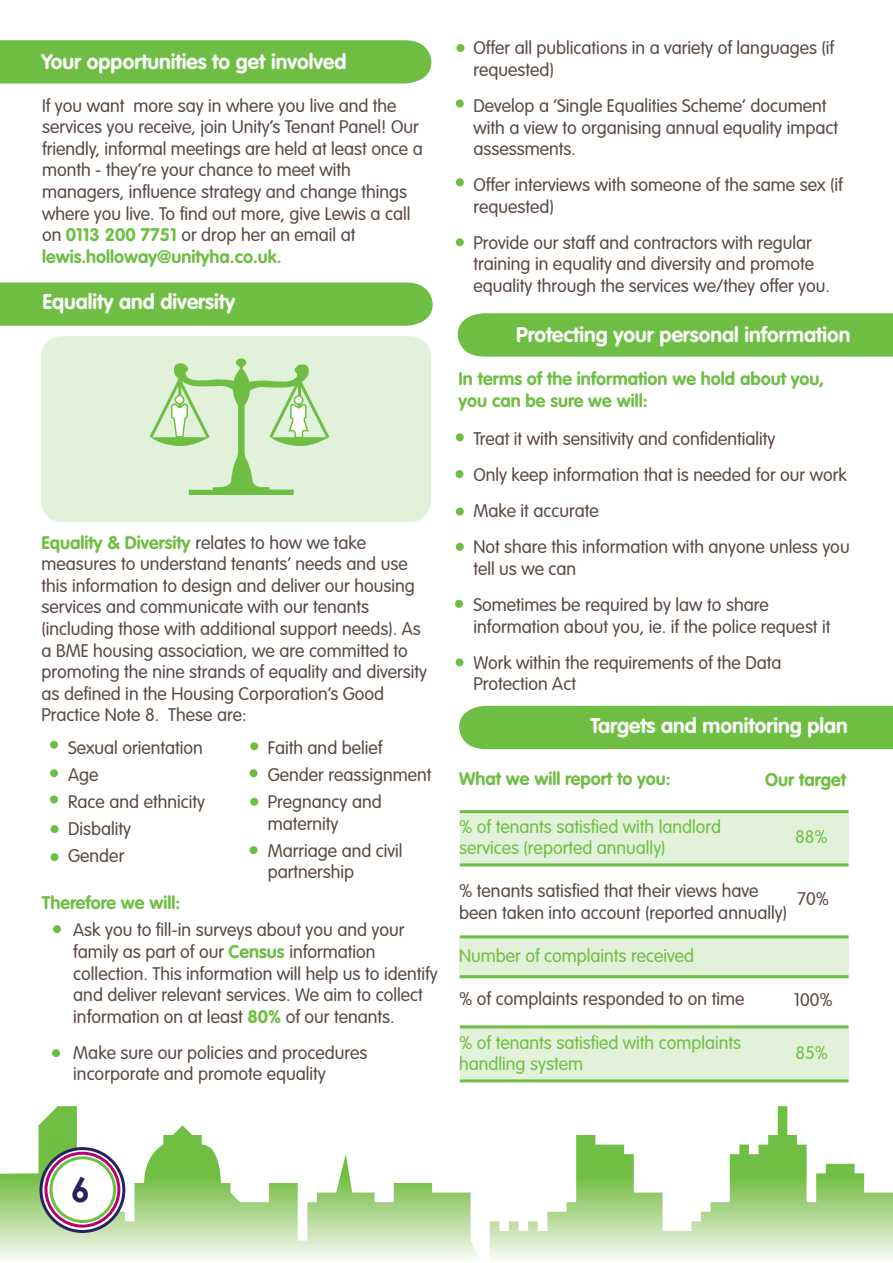
<style>
.page{position:relative;width:893px;height:1263px;background:#fff}
.page>*{position:absolute;margin:0;border:0;box-sizing:border-box;transform-origin:0 0}
.t1{font:700 34.5px "Century Gothic";color:#262262}
.t2{font:700 21px "VAG Rounded Std";color:#fff}
.t3{font:300 18px/21.6px "VAG Rounded Std";color:#5a4a42}
.t4{font:300 18px/21.6px "VAG Rounded Std";color:#6fbe44}
.t5{font:700 18px/21.6px "VAG Rounded Std";color:#6fbe44}
.s1{font-weight:700;color:#6fbe44}
</style>
<div class="page">
<div style="left:460px;top:812px;width:388px;height:55px;background:#e2f2da"></div>
<div style="left:460px;top:1027px;width:388px;height:55px;background:#e2f2da"></div>
<div style="left:458px;top:313px;width:435px;height:44px;background:#6fbe44"></div>
<div style="left:0;top:40px;width:431px;height:44px;background:#6fbe44"></div>
<svg style="left:0;top:1106px;width:893px;height:153px"></svg>
<svg style="left:41px;top:1148px;width:83px;height:83px"></svg>
<div style="left:39px;top:1147px;width:86px;height:86px;border:3px solid #262262;border-radius:50%"></div>
<svg style="left:46px;top:1153px;width:73px;height:73px"></svg>
<div style="left:44px;top:1152px;width:76px;height:75px;border:3px solid #b6006d;border-radius:50%"></div>
<div style="left:49px;top:1156px;width:67px;height:67px;border:3px solid #6fbe44;border-radius:50%"></div>
<div style="left:0;top:282px;width:433px;height:44px;background:#6fbe44"></div>
<div style="left:41px;top:336px;width:390px;height:186px;background:#e2f2da;border-radius:21px"></div>
<svg style="left:149px;top:358px;width:181px;height:137px"></svg>
<div style="left:294px;top:396px;width:9px;height:8px;background:#fff;border-radius:50%"></div>
<div style="left:294px;top:395px;width:10px;height:10px;border:2px solid #6fbe44;border-radius:50%"></div>
<div style="left:50px;top:741px;width:8px;height:8px;background:#6fbe44;border-radius:50%"></div>
<div style="left:50px;top:769px;width:8px;height:8px;background:#6fbe44;border-radius:50%"></div>
<div style="left:50px;top:795px;width:8px;height:8px;background:#6fbe44;border-radius:50%"></div>
<div style="left:250px;top:742px;width:8px;height:8px;background:#6fbe44;border-radius:50%"></div>
<div style="left:250px;top:769px;width:7px;height:8px;background:#6fbe44;border-radius:50%"></div>
<div style="left:250px;top:798px;width:8px;height:8px;background:#6fbe44;border-radius:50%"></div>
<div style="left:50px;top:1139px;width:8px;height:8px;background:#6fbe44;border-radius:50%"></div>
<div style="left:459px;top:706px;width:434px;height:43px;background:#6fbe44"></div>
<div style="left:53px;top:925px;width:8px;height:8px;background:#6fbe44;border-radius:50%"></div>
<div style="left:52px;top:1049px;width:8px;height:8px;background:#6fbe44;border-radius:50%"></div>
<div style="left:457px;top:44px;width:7px;height:8px;background:#6fbe44;border-radius:50%"></div>
<div style="left:456px;top:100px;width:8px;height:7px;background:#6fbe44;border-radius:50%"></div>
<div style="left:456px;top:178px;width:8px;height:8px;background:#6fbe44;border-radius:50%"></div>
<div style="left:456px;top:238px;width:8px;height:8px;background:#6fbe44;border-radius:50%"></div>
<div style="left:456px;top:433px;width:8px;height:8px;background:#6fbe44;border-radius:50%"></div>
<div style="left:456px;top:470px;width:8px;height:8px;background:#6fbe44;border-radius:50%"></div>
<div style="left:456px;top:508px;width:8px;height:7px;background:#6fbe44;border-radius:50%"></div>
<div style="left:456px;top:543px;width:8px;height:8px;background:#6fbe44;border-radius:50%"></div>
<div style="left:455px;top:600px;width:8px;height:8px;background:#6fbe44;border-radius:50%"></div>
<div style="left:456px;top:658px;width:8px;height:8px;background:#6fbe44;border-radius:50%"></div>
<div style="left:459px;top:937px;width:389px;height:41px;background:#e2f2da"></div>
<hr style="left:460px;top:810px;width:388px;height:3px;background:#6fbe44">
<hr style="left:460px;top:863px;width:388px;height:3px;background:#6fbe44">
<hr style="left:460px;top:935px;width:388px;height:3px;background:#6fbe44">
<hr style="left:460px;top:975px;width:388px;height:3px;background:#6fbe44">
<hr style="left:460px;top:1025px;width:388px;height:3px;background:#6fbe44">
<hr style="left:460px;top:1079px;width:388px;height:3px;background:#6fbe44">
<div style="left:51px;top:825px;width:7px;height:8px;background:#6fbe44;border-radius:50%"></div>
<div style="left:51px;top:853px;width:7px;height:8px;background:#6fbe44;border-radius:50%"></div>
<div style="left:250px;top:846px;width:8px;height:8px;background:#6fbe44;border-radius:50%"></div>
<p class="t2" style="left:42px;top:49px;width:306px">Your opportunities to get involved</p>
<p class="t3" style="left:42px;top:95px;width:382px">If you want more say in where you live and the services you receive, join Unity’s Tenant Panel! Our friendly, informal meetings are held at least once a month - they’re your chance to meet with managers, influence strategy and change things where you live. To find out more, give Lewis a call on <span class="s1">0113 200 7751</span> or drop her an email at <span class="s1">lewis.holloway@unityha.co.uk.</span></p>
<p class="t2" style="left:42px;top:289px;width:194px">Equality and diversity</p>
<p class="t3" style="left:42px;top:532px;width:387px"><span class="s1">Equality &amp; Diversity</span> relates to how we take measures to understand tenants’ needs and use this information to design and deliver our housing services and communicate with our tenants (including those with additional support needs). As a BME housing association, we are committed to promoting the nine strands of equality and diversity as defined in the Housing Corporation’s Good Practice Note 8. These are:</p>
<p class="t3" style="left:68px;top:735px;width:138px;line-height:27px">Sexual orientation<br>Age<br>Race and ethnicity<br>Disbality<br>Gender</p>
<p class="t3" style="left:268px;top:735px;width:165px;line-height:27px">Faith and belief<br>Gender reassignment<br>Pregnancy and</p>
<p class="t3" style="left:268px;top:810px;width:136px;line-height:27px">maternity<br>Marriage and civil</p>
<p class="t3" style="left:268px;top:862px;width:88px">partnership</p>
<p class="t5" style="left:42px;top:892px;width:140px">Therefore we will:</p>
<p class="t3" style="left:73px;top:920px;width:366px">Ask you to fill-in surveys about you and your family as part of our <span class="s1">Census</span> information collection. This information will help us to identify and deliver relevant services. We aim to collect information on at least <span class="s1">80%</span> of our tenants.</p>
<p class="t3" style="left:73px;top:1042px;width:296px">Make sure our policies and procedures incorporate and promote equality</p>
<p class="t3" style="left:474px;top:38px;width:362px">Offer all publications in a variety of languages (if requested)</p>
<p class="t3" style="left:474px;top:96px;width:366px">Develop a ‘Single Equalities Scheme’ document with a view to organising annual equality impact assessments.</p>
<p class="t3" style="left:474px;top:175px;width:371px">Offer interviews with someone of the same sex (if requested)</p>
<p class="t3" style="left:474px;top:232px;width:358px">Provide our staff and contractors with regular training in equality and diversity and promote equality through the services we/they offer you.</p>
<p class="t2" style="left:516px;top:322px;width:336px">Protecting your personal information</p>
<p class="t5" style="left:459px;top:369px;width:367px">In terms of the information we hold about you, you can be sure we will:</p>
<p class="t3" style="left:473px;top:422px;width:378px;line-height:36px">Treat it with sensitivity and confidentiality<br>Only keep information that is needed for our work Make it accurate<br>Not share this information with anyone unless you</p>
<p class="t3" style="left:473px;top:551px;width:297px;line-height:36px">tell us we can<br>Sometimes be required by law to share</p>
<p class="t3" style="left:473px;top:609px;width:359px;line-height:36px">information about you, ie. if the police request it<br>Work within the requirements of the Data</p>
<p class="t3" style="left:473px;top:674px;width:104px">Protection Act</p>
<p class="t2" style="left:590px;top:713px;width:259px">Targets and monitoring plan</p>
<p class="t5" style="left:459px;top:768px;width:213px">What we will report to you:</p>
<p class="t4" style="left:459px;top:816px;width:264px">% of tenants satisfied with landlord services (reported annually)</p>
<p class="t3" style="left:459px;top:881px;width:329px">% tenants satisfied that their views have been taken into account (reported annually)</p>
<p class="t4" style="left:459px;top:946px;width:237px">Number of complaints received</p>
<p class="t3" style="left:459px;top:989px;width:287px">% of complaints responded to on time</p>
<p class="t4" style="left:459px;top:1032px;width:284px">% of tenants satisfied with complaints handling system</p>
<p class="t5" style="left:765px;top:769px;width:82px">Our target</p>
<p class="t4" style="left:795px;top:826px;width:34px">88%</p>
<p class="t3" style="left:797px;top:888px;width:33px">70%</p>
<p class="t3" style="left:794px;top:989px;width:40px">100%</p>
<p class="t4" style="left:795px;top:1042px;width:34px">85%</p>
<h1 class="t1" style="left:71px;top:1163px;width:21px">6</h1>
</div>
